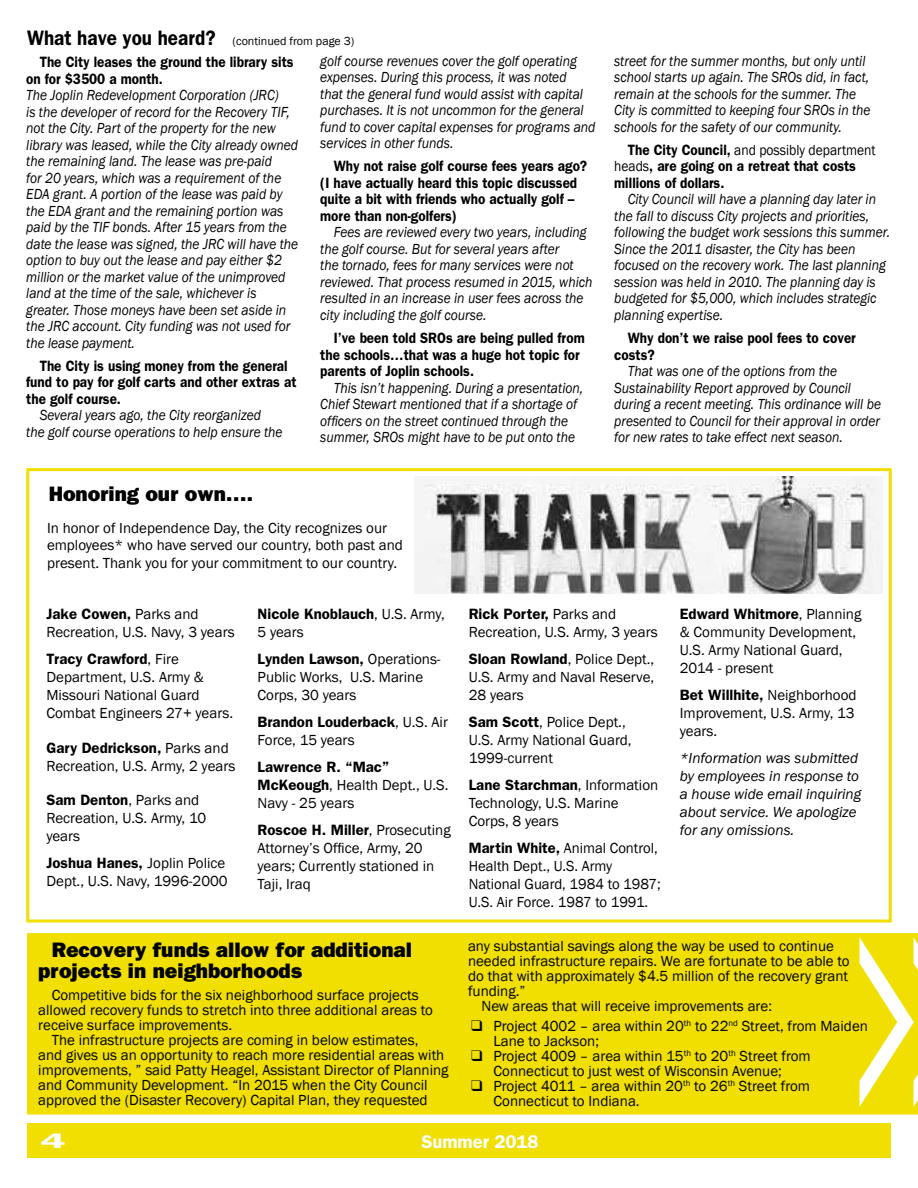
<style>
.page{position:relative;width:918px;height:1188px;background:#fff}
.page>*{position:absolute;margin:0;border:0;box-sizing:border-box;transform-origin:0 0}
.t1{font:800 21px/21px "Franklin Gothic";color:#000}
.t2{font:600 21px "Franklin Gothic";color:#fff;scale:2 1}
.t3{font:600 18.6px "Franklin Gothic";letter-spacing:-.005em;color:#fff}
.t4{font:15px/18px "Franklin Gothic";color:#000}
.t5{font:italic 15px/16.5px "Franklin Gothic";color:#000;scale:.9 1}
.t6{font:600 15px/16.5px "Franklin Gothic";color:#000;scale:.9 1}
.t7{font:italic 15px/18px "Franklin Gothic";color:#000}
.t8{font:12px "Franklin Gothic";color:#000}
.s1{font-weight:600;font-size:21px}
.s2{font-weight:400}
.s3{font-weight:600}
</style>
<div class="page">
<div style="left:27px;top:1123px;width:864px;height:35px;background:#f0df00"></div>
<div style="left:26px;top:468px;width:866px;height:455px;border:3px solid #f0df00"></div>
<img style="left:415px;top:476px;width:468px;height:118px">
<div style="left:27px;top:933px;width:891px;height:182px;background:#f0df00"></div>
<svg style="left:859px;top:937px;width:59px;height:170px"></svg>
<p class="t8" style="left:27px;top:33px;width:329px"><span class="s1">What have you heard?</span> (continued from page 3)</p>
<p class="t6" style="left:26px;top:53px;width:299px;text-indent:14px">The City leases the ground the library sits on for $3500 a month.</p>
<p class="t5" style="left:26px;top:87px;width:304px">The Joplin Redevelopment Corporation (JRC)<br>is the developer of record for the Recovery TIF, not the City. Part of the property for the new library was leased, while the City already owned the remaining land. The lease was pre-paid<br>for 20 years, which was a requirement of the EDA grant. A portion of the lease was paid by the EDA grant and the remaining portion was paid by the TIF bonds. After 15 years from the date the lease was signed, the JRC will have the option to buy out the lease and pay either $2 million or the market value of the unimproved land at the time of the sale, whichever is greater. Those moneys have been set aside in the JRC account. City funding was not used for the lease payment.</p>
<p class="t6" style="left:26px;top:357px;width:302px;text-indent:14px">The City is using money from the general fund to pay for golf carts and other extras at the golf course.</p>
<p class="t5" style="left:26px;top:407px;width:286px;text-align:center">Several years ago, the City reorganized<br>the golf course operations to help ensure the</p>
<h1 class="t1" style="left:49px;top:483px;width:206px">Honoring our own….</h1>
<p class="t5" style="left:320px;top:53px;width:307px">golf course revenues cover the golf operating expenses. During this process, it was noted<br>that the general fund would assist with capital purchases. It is not uncommon for the general fund to cover capital expenses for programs and services in other funds.</p>
<p class="t6" style="left:320px;top:157px;width:298px;text-indent:14px">Why not raise golf course fees years ago? (I have actually heard this topic discussed quite a bit with friends who actually golf – more than non-golfers)</p>
<p class="t5" style="left:320px;top:224px;width:304px;text-indent:14px">Fees are reviewed every two years, including the golf course. But for several years after<br>the tornado, fees for many services were not reviewed. That process resumed in 2015, which resulted in an increase in user fees across the city including the golf course.</p>
<p class="t6" style="left:320px;top:329px;width:295px;text-indent:14px">I’ve been told SROs are being pulled from the schools…that was a huge hot topic for parents of Joplin schools.</p>
<p class="t5" style="left:320px;top:380px;width:294px;text-indent:14px">This isn’t happening. During a presentation, Chief Stewart mentioned that if a shortage of officers on the street continued through the summer, SROs might have to be put onto the</p>
<p class="t4" style="left:47px;top:520px;width:358px;line-height:17.2px">In honor of Independence Day, the City recognizes our employees* who have served our country, both past and present. Thank you for your commitment to our country.</p>
<p class="t5" style="left:614px;top:53px;width:286px">street for the summer months, but only until school starts up again. The SROs did, in fact, remain at the schools for the summer. The City is committed to keeping four SROs in the schools for the safety of our community.</p>
<p class="t6" style="left:614px;top:141px;width:292px;text-indent:14px">The City Council, <span class="s2">and possibly department heads</span>, are going on a retreat that costs millions of dollars.</p>
<p class="t5" style="left:614px;top:191px;width:308px;text-indent:14px">City Council will have a planning day later in the fall to discuss City projects and priorities, following the budget work sessions this summer.<br>Since the 2011 disaster, the City has been focused on the recovery work. The last planning session was held in 2010. The planning day is budgeted for $5,000, which includes strategic planning expertise.</p>
<p class="t6" style="left:614px;top:329px;width:270px;text-indent:14px">Why don’t we raise pool fees to cover costs?</p>
<p class="t5" style="left:614px;top:363px;width:298px;text-indent:14px">That was one of the options from the Sustainability Report approved by Council during a recent meeting. This ordinance will be presented to Council for their approval in order for new rates to take effect next season.</p>
<p class="t4" style="left:46px;top:605px;width:190px"><span class="s3">Jake Cowen,</span> Parks and<br>Recreation, U.S. Navy, 3 years</p>
<p class="t4" style="left:46px;top:650px;width:188px"><span class="s3">Tracy Crawford</span>, Fire<br>Department, U.S. Army &amp;<br>Missouri National Guard<br>Combat Engineers 27+ years.</p>
<p class="t4" style="left:46px;top:739px;width:190px"><span class="s3">Gary Dedrickson,</span> Parks and<br>Recreation, U.S. Army, 2 years</p>
<p class="t4" style="left:46px;top:791px;width:161px"><span class="s3">Sam Denton</span>, Parks and<br>Recreation, U.S. Army, 10 years</p>
<p class="t4" style="left:46px;top:854px;width:183px"><span class="s3">Joshua Hanes,</span> Joplin Police<br>Dept., U.S. Navy, 1996-2000</p>
<p class="t4" style="left:258px;top:605px;width:189px"><span class="s3">Nicole Knoblauch</span>, U.S. Army,<br>5 years</p>
<p class="t4" style="left:258px;top:650px;width:185px"><span class="s3">Lynden Lawson,</span> Operations-<br>Public Works, U.S. Marine<br>Corps, 30 years</p>
<p class="t4" style="left:258px;top:713px;width:192px"><span class="s3">Brandon Louderback</span>, U.S. Air<br>Force, 15 years</p>
<p class="t4" style="left:258px;top:758px;width:192px"><span class="s3">Lawrence R. “Mac”<br>McKeough</span>, Health Dept., U.S.<br>Navy - 25 years</p>
<p class="t4" style="left:258px;top:821px;width:195px"><span class="s3">Roscoe H. Miller</span>, Prosecuting<br>Attorney’s Office, Army, 20 years; Currently stationed in<br>Taji, Iraq</p>
<h1 class="t1" style="left:38px;top:939px;width:375px;text-indent:14px">Recovery funds allow for additional projects in neighborhoods</h1>
<p class="t4" style="left:38px;top:988px;width:396px;line-height:15px;text-indent:14px">Competitive bids for the six neighborhood surface projects allowed recovery funds to stretch into three additional areas to receive surface improvements.</p>
<p class="t4" style="left:38px;top:1033px;width:412px;line-height:15px;text-indent:14px">The infrastructure projects are coming in below estimates,<br>and gives us an opportunity to reach more residential areas with improvements, ” said Patty Heagel, Assistant Director of Planning and Community Development. “In 2015 when the City Council approved the (Disaster Recovery) Capital Plan, they requested</p>
<p class="t4" style="left:469px;top:605px;width:190px"><span class="s3">Rick Porter,</span> Parks and<br>Recreation, U.S. Army, 3 years</p>
<p class="t4" style="left:469px;top:650px;width:187px;text-align:justify"><span class="s3">Sloan Rowland</span>, Police Dept., U.S. Army and Naval Reserve, 28 years</p>
<p class="t4" style="left:469px;top:713px;width:164px"><span class="s3">Sam Scott</span>, Police Dept.,<br>U.S. Army National Guard,<br>1999-current</p>
<p class="t4" style="left:469px;top:776px;width:191px"><span class="s3">Lane Starchman</span>, Information<br>Technology, U.S. Marine<br>Corps, 8 years</p>
<p class="t4" style="left:469px;top:839px;width:193px"><span class="s3">Martin White,</span> Animal Control,<br>Health Dept., U.S. Army<br>National Guard, 1984 to 1987;<br>U.S. Air Force. 1987 to 1991.</p>
<p class="t4" style="left:680px;top:605px;width:183px"><span class="s3">Edward Whitmore</span>, Planning &amp; Community Development,<br>U.S. Army National Guard,<br>2014 - present</p>
<p class="t4" style="left:680px;top:686px;width:178px"><span class="s3">Bet Willhite,</span> Neighborhood<br>Improvement, U.S. Army, 13 years.</p>
<p class="t7" style="left:680px;top:749px;width:183px">*Information was submitted by employees in response to a house wide email inquiring about service. We apologize for any omissions.</p>
<p class="t4" style="left:468px;top:937px;width:368px">any substantial savings along the way be used to continue</p>
<p class="t4" style="left:468px;top:952px;width:383px">needed infrastructure repairs. We are fortunate to be able to</p>
<p class="t4" style="left:468px;top:967px;width:382px">do that with approximately $4.5 million of the recovery grant</p>
<p class="t4" style="left:468px;top:982px;width:59px">funding.”</p>
<p class="t4" style="left:482px;top:997px;width:292px">New areas that will receive improvements are:</p>
<p class="t4" style="left:494px;top:1019px;width:376px;line-height:15px;text-indent:-23px">❑ Project 4002 – area within 20<sup>th</sup> to 22<sup>nd</sup> Street, from Maiden<br>Lane to Jackson;</p>
<p class="t4" style="left:471px;top:1049px;width:341px;line-height:15px;text-align:center">❑ Project 4009 – area within 15<sup>th</sup> to 20<sup>th</sup> Street from<br>Connecticut to just west of Wisconsin Avenue;</p>
<p class="t4" style="left:494px;top:1079px;width:318px;line-height:15px;text-indent:-23px">❑ Project 4011 – area within 20<sup>th</sup> to 26<sup>th</sup> Street from<br>Connecticut to Indiana.</p>
<h1 class="t2" style="left:40px;top:1129px;width:14px">4</h1>
<p class="t3" style="left:421px;top:1131px;width:119px">Summer 2018</p>
</div>
